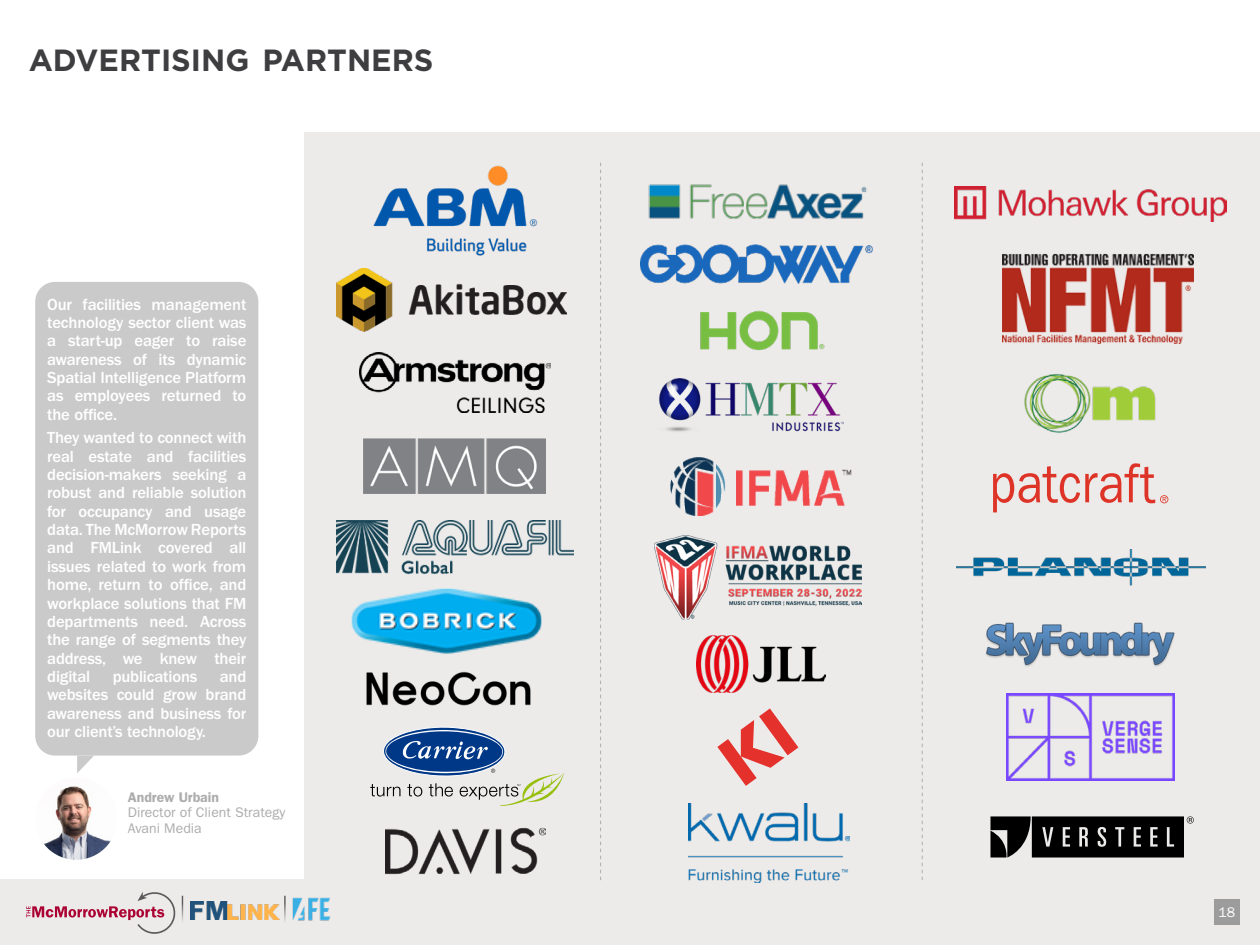
<style>
.page{position:relative;width:1260px;height:945px;background:#fff}
.page>*{position:absolute;margin:0;border:0;box-sizing:border-box;transform-origin:0 0}
.t1{font:700 30.62px "Gotham";color:#3e3d40}
.t2{font:500 16.62px/18.4px "ITC Franklin Gothic Std";letter-spacing:-.01em;color:#fff;text-align:justify}
.t3{font:14px/15.8px "ITC Franklin Gothic Std";color:#acacad}
.t4{font:600 14px "ITC Franklin Gothic Std";color:#acacad}
.t5{font:14px "ITC Franklin Gothic Std";color:#fff}
</style>
<div class="page">
<div style="left:0;top:879px;width:1260px;height:66px;background:#ecebea"></div>
<div style="left:304px;top:133px;width:956px;height:812px;background:#ecebea"></div>
<svg style="left:600px;top:163px;width:1px;height:717px"></svg>
<svg style="left:922px;top:163px;width:1px;height:717px"></svg>
<img style="left:373px;top:165px;width:165px;height:91px">
<img style="left:689px;top:804px;width:160px;height:79px">
<img style="left:1024px;top:374px;width:132px;height:59px">
<img style="left:696px;top:635px;width:130px;height:58px">
<svg style="left:370px;top:727px;width:194px;height:79px"></svg>
<img style="left:360px;top:353px;width:191px;height:59px">
<img style="left:700px;top:310px;width:125px;height:41px">
<img style="left:659px;top:379px;width:185px;height:53px">
<img style="left:386px;top:827px;width:159px;height:48px">
<img style="left:640px;top:245px;width:233px;height:38px">
<svg style="left:717px;top:708px;width:81px;height:78px"></svg>
<svg style="left:990px;top:816px;width:204px;height:42px;background:#2f2f2f"></svg>
<img style="left:671px;top:457px;width:180px;height:59px">
<img style="left:1006px;top:694px;width:169px;height:86px">
<img style="left:366px;top:671px;width:165px;height:35px">
<img style="left:654px;top:535px;width:207px;height:85px">
<img style="left:648px;top:184px;width:219px;height:35px">
<img style="left:364px;top:438px;width:181px;height:56px">
<img style="left:337px;top:520px;width:236px;height:55px">
<img style="left:351px;top:588px;width:191px;height:66px">
<img style="left:337px;top:268px;width:230px;height:64px">
<img style="left:1002px;top:253px;width:191px;height:91px">
<img style="left:954px;top:187px;width:273px;height:35px">
<svg style="left:993px;top:463px;width:175px;height:49px"></svg>
<img style="left:986px;top:622px;width:189px;height:45px">
<img style="left:957px;top:549px;width:249px;height:37px">
<div style="left:35px;top:282px;width:223px;height:474px;background:#cacacb;border-radius:20px"></div>
<svg style="left:77px;top:756px;width:17px;height:17px"></svg>
<img style="left:35px;top:778px;width:82px;height:82px;border-radius:41px">
<div style="left:1214px;top:899px;width:26px;height:26px;background:#9c9c9d"></div>
<hr style="left:182px;top:896px;width:1px;height:30px;background:#5a595b">
<hr style="left:284px;top:896px;width:2px;height:30px;background:#5a595b">
<img style="left:191px;top:901px;width:88px;height:19px">
<img style="left:292px;top:897px;width:39px;height:24px">
<svg style="left:26px;top:892px;width:150px;height:42px"></svg>
<h1 class="t1" style="left:29px;top:40px;width:406px">ADVERTISING PARTNERS</h1>
<p class="t2" style="left:47px;top:295px;width:201px">Our facilities management technology sector client was a start-up eager to raise awareness of its dynamic Spatial Intelligence Platform as employees returned to the office.</p>
<p class="t2" style="left:47px;top:429px;width:201px">They wanted to connect with real estate and facilities decision-makers seeking a robust and reliable solution for occupancy and usage data. The McMorrow Reports and FMLink covered all issues related to work from home, return to office, and workplace solutions that FM departments need. Across the range of segments they address, we knew their digital</p>
<p class="t2" style="left:47px;top:667px;width:201px;text-indent:173px">and websites could grow brand awareness and business for our client’s technology.</p>
<p class="t2" style="left:113px;top:667px;width:86px">publications</p>
<p class="t4" style="left:128px;top:788px;width:93px">Andrew Urbain</p>
<p class="t3" style="left:128px;top:805px;width:159px">Director of Client Strategy<br>Avani Media</p>
<p class="t5" style="left:1218px;top:904px;width:18px">18</p>
</div>
